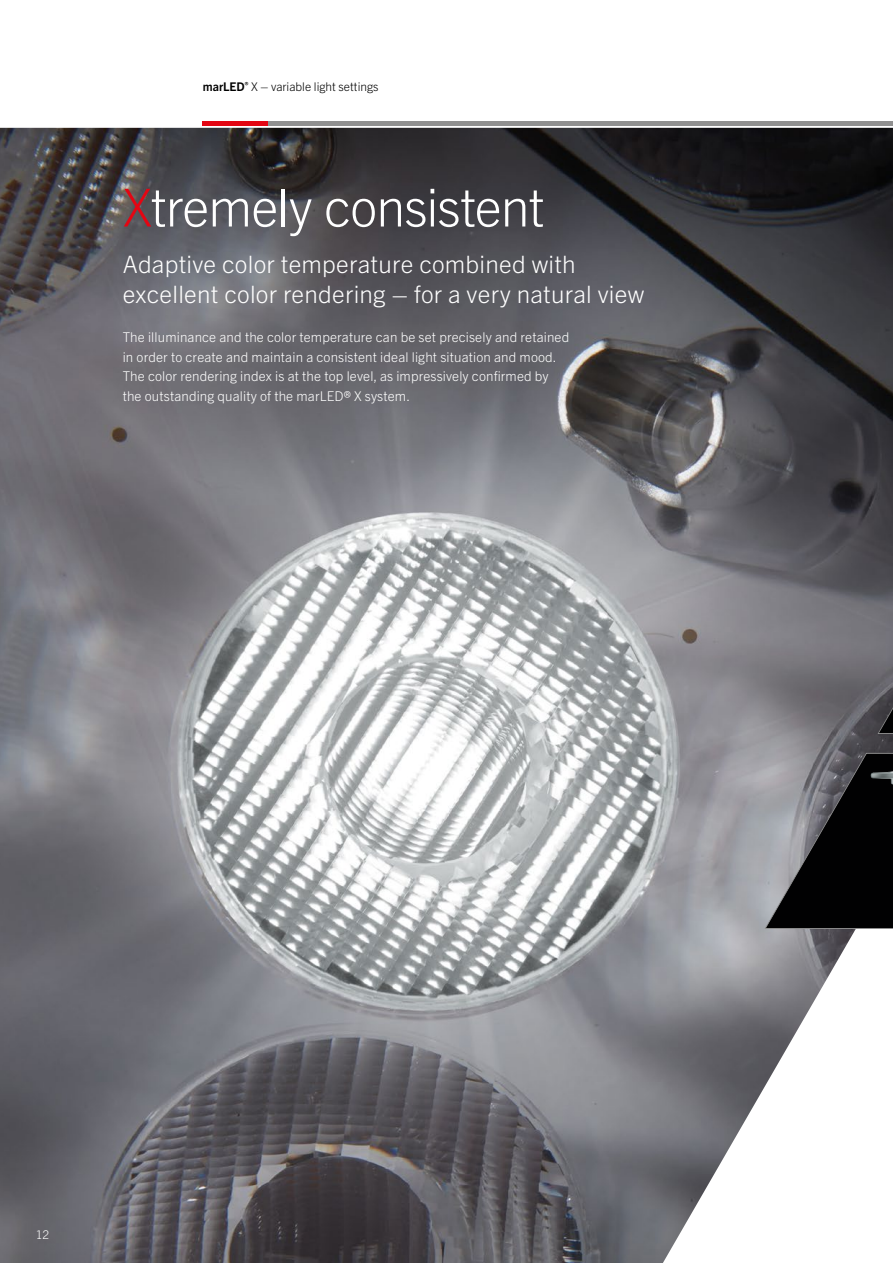
<style>
.page{position:relative;width:893px;height:1263px;background:#fff}
.page>*{position:absolute;margin:0;border:0;box-sizing:border-box;transform-origin:0 0}
.t1{font:300 52.5px "Trade Gothic Next LT Pro";letter-spacing:-.02em;color:#fff}
.t2{font:300 24px/30px "Trade Gothic Next LT Pro";letter-spacing:.01em;color:#fff}
.t3{font:300 13.5px/19.5px "Trade Gothic Next LT Pro";letter-spacing:.01em;color:#fff}
.t4{font:300 12px "Trade Gothic Next LT Pro";color:#000}
.t5{font:300 12px "Trade Gothic Next LT Pro";color:#fff}
.s1{font-weight:700}
.s2{color:#e30613}
</style>
<div class="page">
<img style="left:0;top:128px;width:893px;height:1135px">
<svg style="left:765px;top:753px;width:128px;height:176px;background:#3c3d40"></svg>
<svg style="left:878px;top:558px;width:15px;height:176px;background:#5a595e"></svg>
<hr style="left:268px;top:122px;width:625px;height:4px;background:#909090">
<hr style="left:202px;top:122px;width:66px;height:4px;background:#e30613">
<p class="t4" style="left:203px;top:79px;width:177px"><span class="s1">marLED</span><sup>®</sup> X – variable light settings</p>
<h1 class="t1" style="left:123px;top:171px;width:424px"><span class="s2">X</span>tremely consistent</h1>
<h2 class="t2" style="left:123px;top:248px;width:523px">Adaptive color temperature combined with excellent color rendering – for a very natural view</h2>
<p class="t3" style="left:123px;top:327px;width:448px">The illuminance and the color temperature can be set precisely and retained in order to create and maintain a consistent ideal light situation and mood.<br>The color rendering index is at the top level, as impressively confirmed by the outstanding quality of the marLED® X system.</p>
<p class="t5" style="left:36px;top:1226px;width:15px">12</p>
</div>
